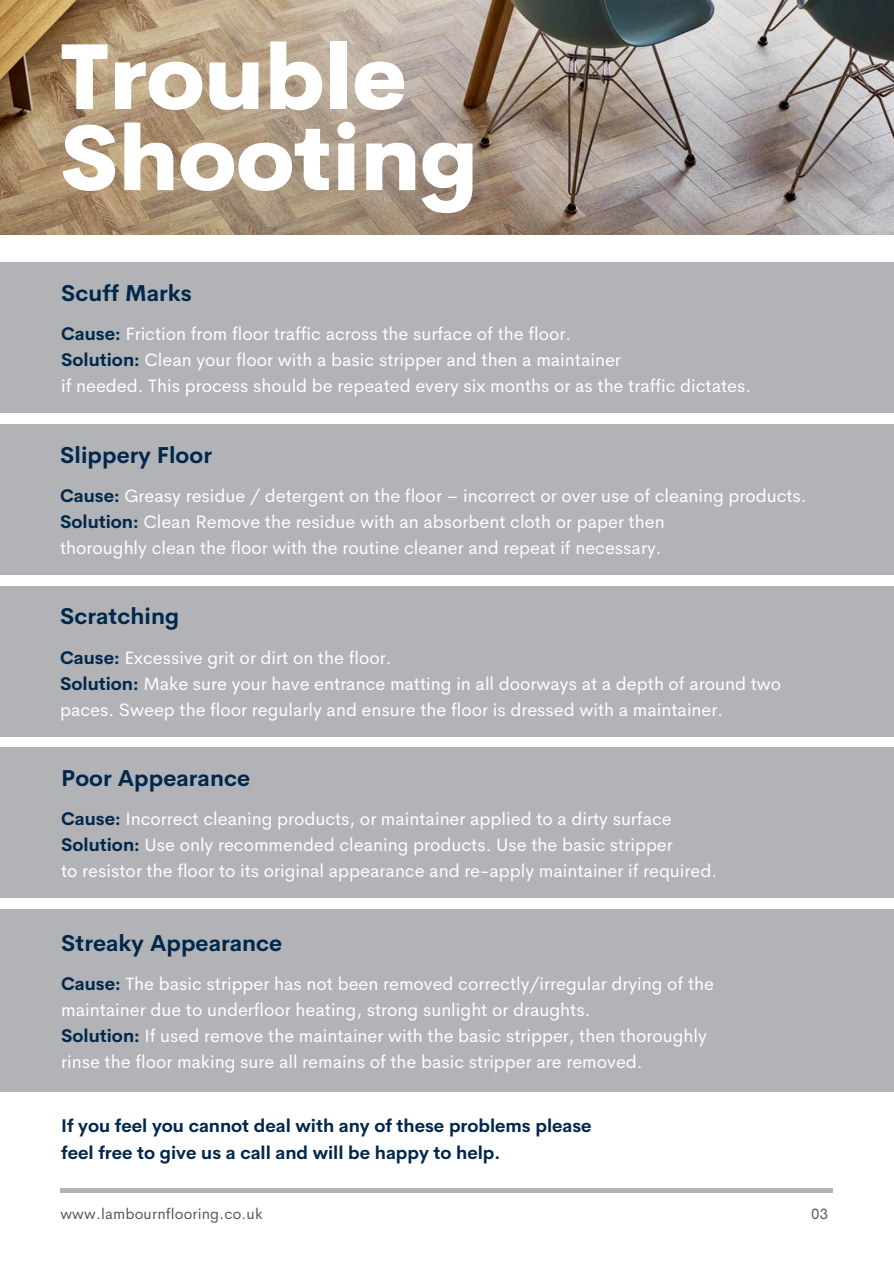
<style>
.page{position:relative;width:894px;height:1264px;background:#fff}
.page>*{position:absolute;margin:0;border:0;box-sizing:border-box;transform-origin:0 0}
.t1{font:800 90px/81px "Cerebri Sans";letter-spacing:.005em;color:#fff}
.t2{font:700 22.5px "Cerebri Sans";letter-spacing:.005em;color:#01284c}
.t3{font:18px/25.8px "Cerebri Sans";color:#fff}
.t4{font:700 18px/27px "Cerebri Sans";color:#01284c}
.t5{font:15px "Cerebri Sans";letter-spacing:.01em;color:#58585a}
.s1{font-weight:700;color:#01284c}
</style>
<div class="page">
<hr style="left:60px;top:1188px;width:772px;height:4px;background:#b1b3b6">
<img style="left:0;top:1px;width:893px;height:234px">
<div style="left:0;top:747px;width:893px;height:151px;background:#b1b3b6"></div>
<div style="left:0;top:424px;width:893px;height:151px;background:#b1b3b6"></div>
<div style="left:0;top:262px;width:893px;height:151px;background:#b1b3b6"></div>
<div style="left:0;top:586px;width:893px;height:150px;background:#b1b3b6"></div>
<div style="left:0;top:909px;width:893px;height:182px;background:#b1b3b6"></div>
<h4 class="t1" style="left:60px;top:37px;width:419px">Trouble<br>Shooting</h4>
<h4 class="t2" style="left:61px;top:278px;width:132px">Scuff Marks</h4>
<h2 class="t3" style="left:61px;top:321px;width:691px"><span class="s1">Cause:</span> Friction from floor traffic across the surface of the floor.<br><span class="s1">Solution:</span> Clean your floor with a basic stripper and then a maintainer<br>if needed. This process should be repeated every six months or as the traffic dictates.</h2>
<h4 class="t2" style="left:60px;top:440px;width:153px">Slippery Floor</h4>
<h2 class="t3" style="left:60px;top:483px;width:748px"><span class="s1">Cause:</span> Greasy residue / detergent on the floor – incorrect or over use of cleaning products.<br><span class="s1">Solution:</span> Clean Remove the residue with an absorbent cloth or paper then<br>thoroughly clean the floor with the routine cleaner and repeat if necessary.</h2>
<h4 class="t2" style="left:60px;top:602px;width:120px">Scratching</h4>
<h3 class="t3" style="left:60px;top:644px;width:722px"><span class="s1">Cause:</span> Excessive grit or dirt on the floor.<br><span class="s1">Solution:</span> Make sure your have entrance matting in all doorways at a depth of around two paces. Sweep the floor regularly and ensure the floor is dressed with a maintainer.</h3>
<h1 class="t2" style="left:61px;top:763px;width:190px">Poor Appearance</h1>
<h2 class="t3" style="left:61px;top:806px;width:657px"><span class="s1">Cause:</span> Incorrect cleaning products, or maintainer applied to a dirty surface<br><span class="s1">Solution:</span> Use only recommended cleaning products. Use the basic stripper<br>to resistor the floor to its original appearance and re-apply maintainer if required.</h2>
<p class="t2" style="left:61px;top:928px;width:223px">Streaky Appearance</p>
<p class="t3" style="left:61px;top:970px;width:654px"><span class="s1">Cause:</span> The basic stripper has not been removed correctly/irregular drying of the maintainer due to underfloor heating, strong sunlight or draughts.<br><span class="s1">Solution:</span> If used remove the maintainer with the basic stripper, then thoroughly rinse the floor making sure all remains of the basic stripper are removed.</p>
<h2 class="t4" style="left:61px;top:1112px;width:532px">If you feel you cannot deal with any of these problems please feel free to give us a call and will be happy to help.</h2>
<h4 class="t5" style="left:60px;top:1204px;width:204px">www.lambournflooring.co.uk</h4>
<h2 class="t5" style="left:811px;top:1204px;width:18px">03</h2>
</div>
